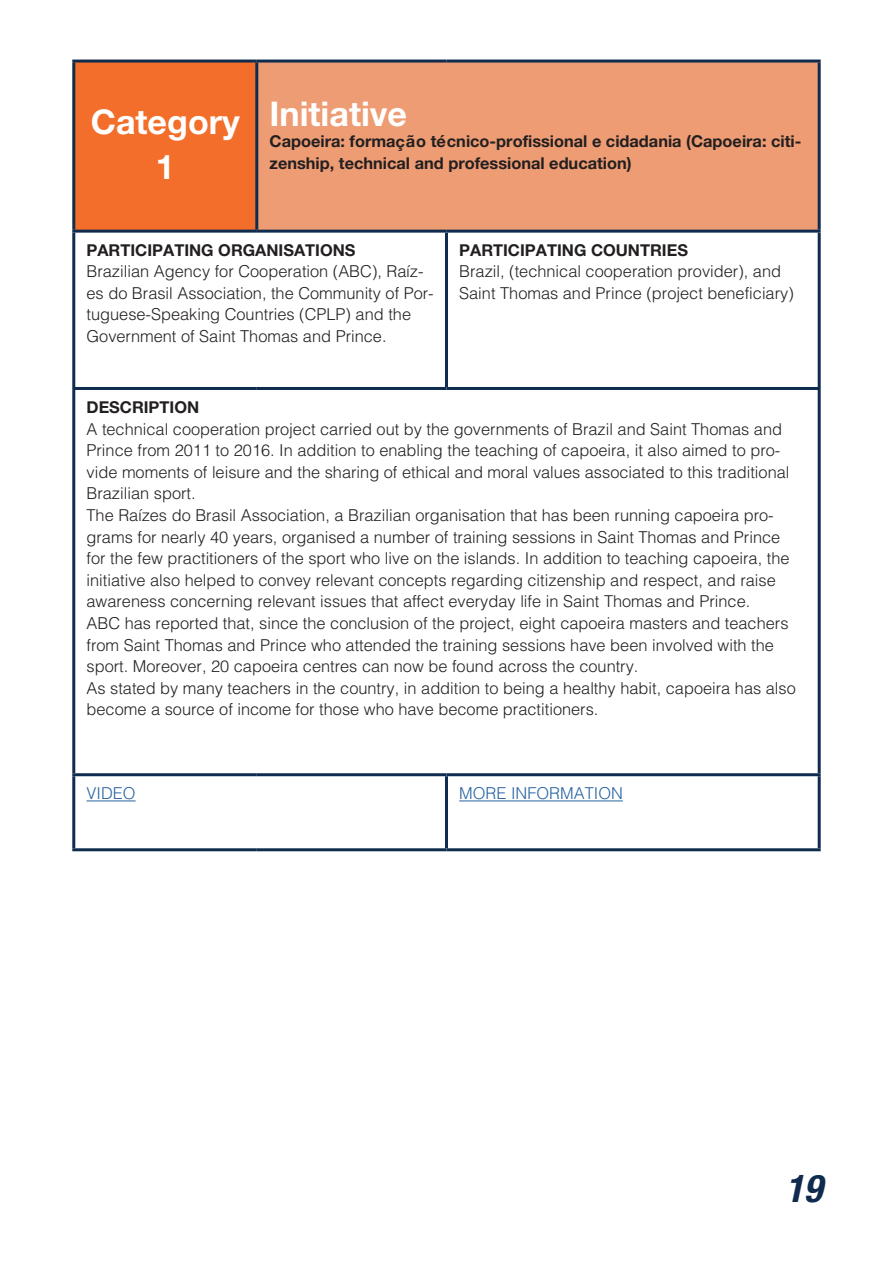
<style>
.page{position:relative;width:893px;height:1263px;background:#fff}
.page>*{position:absolute;margin:0;border:0;box-sizing:border-box;transform-origin:0 0}
.t1{font:italic 700 condensed 42px "Helvetica Cyrillic Pro";color:#0f2c4f}
.t2{font:700 37.5px/45px "Helvetica Cyrillic Pro";color:#fff;text-align:center}
.t3{font:300 18px/21.6px "Helvetica Cyrillic Pro";color:#231f20}
.t4{font:700 18px/21.6px "Helvetica Cyrillic Pro";color:#231f20}
.t5{font:300 18px "Helvetica Cyrillic Pro";color:#2763a1}
</style>
<div class="page">
<div style="left:74px;top:61px;width:183px;height:170px;background:#f36e2a"></div>
<div style="left:257px;top:61px;width:562px;height:170px;background:#ed9c73"></div>
<hr style="left:72px;top:60px;width:185px;height:3px;background:#0f2c4f">
<hr style="left:72px;top:63px;width:3px;height:167px;background:#0f2c4f">
<hr style="left:72px;top:230px;width:185px;height:3px;background:#0f2c4f">
<hr style="left:72px;top:233px;width:3px;height:154px;background:#0f2c4f">
<hr style="left:445px;top:233px;width:3px;height:154px;background:#0f2c4f">
<hr style="left:818px;top:233px;width:3px;height:154px;background:#0f2c4f">
<hr style="left:72px;top:387px;width:185px;height:3px;background:#0f2c4f">
<hr style="left:72px;top:390px;width:3px;height:383px;background:#0f2c4f">
<hr style="left:257px;top:387px;width:189px;height:3px;background:#0f2c4f">
<hr style="left:446px;top:387px;width:375px;height:3px;background:#0f2c4f">
<hr style="left:818px;top:390px;width:3px;height:383px;background:#0f2c4f">
<hr style="left:72px;top:773px;width:185px;height:3px;background:#0f2c4f">
<hr style="left:72px;top:776px;width:3px;height:72px;background:#0f2c4f">
<hr style="left:257px;top:773px;width:189px;height:3px;background:#0f2c4f">
<hr style="left:446px;top:773px;width:375px;height:3px;background:#0f2c4f">
<hr style="left:445px;top:776px;width:3px;height:72px;background:#0f2c4f">
<hr style="left:818px;top:776px;width:3px;height:72px;background:#0f2c4f">
<hr style="left:72px;top:848px;width:185px;height:3px;background:#0f2c4f">
<hr style="left:257px;top:848px;width:189px;height:3px;background:#0f2c4f">
<hr style="left:446px;top:848px;width:375px;height:3px;background:#0f2c4f">
<hr style="left:257px;top:60px;width:189px;height:3px;background:#0f2c4f">
<hr style="left:255px;top:63px;width:3px;height:167px;background:#0f2c4f">
<hr style="left:446px;top:60px;width:375px;height:3px;background:#0f2c4f">
<hr style="left:818px;top:63px;width:3px;height:167px;background:#0f2c4f">
<hr style="left:257px;top:230px;width:189px;height:3px;background:#0f2c4f">
<hr style="left:446px;top:230px;width:375px;height:3px;background:#0f2c4f">
<hr style="left:87px;top:800px;width:49px;height:1px;background:#2763a1">
<hr style="left:459px;top:800px;width:164px;height:1px;background:#2763a1">
<h2 class="t2" style="left:91px;top:97px;width:151px">Category<br>1</h2>
<h2 class="t2" style="left:270px;top:89px;width:139px">Initiative</h2>
<p class="t4" style="left:270px;top:130px;width:533px">Capoeira: formação técnico-profissional e cidadania (Capoeira: citi&shy;zenship, technical and professional education)</p>
<p class="t4" style="left:87px;top:238px;width:270px">PARTICIPATING ORGANISATIONS</p>
<p class="t3" style="left:87px;top:260px;width:349px">Brazilian Agency for Cooperation (ABC), Raíz&shy;es do Brasil Association, the Community of Por&shy;tuguese-Speaking Countries (CPLP) and the Government of Saint Thomas and Prince.</p>
<p class="t4" style="left:459px;top:238px;width:230px">PARTICIPATING COUNTRIES</p>
<p class="t3" style="left:459px;top:260px;width:336px">Brazil, (technical cooperation provider), and<br>Saint Thomas and Prince (project beneficiary)</p>
<p class="t4" style="left:87px;top:395px;width:114px">DESCRIPTION</p>
<p class="t3" style="left:87px;top:417px;width:711px">A technical cooperation project carried out by the governments of Brazil and Saint Thomas and Prince from 2011 to 2016. In addition to enabling the teaching of capoeira, it also aimed to pro&shy;vide moments of leisure and the sharing of ethical and moral values associated to this traditional Brazilian sport.<br>The Raízes do Brasil Association, a Brazilian organisation that has been running capoeira pro&shy;grams for nearly 40 years, organised a number of training sessions in Saint Thomas and Prince for the few practitioners of the sport who live on the islands. In addition to teaching capoeira, the initiative also helped to convey relevant concepts regarding citizenship and respect, and raise awareness concerning relevant issues that affect everyday life in Saint Thomas and Prince.<br>ABC has reported that, since the conclusion of the project, eight capoeira masters and teachers from Saint Thomas and Prince who attended the training sessions have been involved with the sport. Moreover, 20 capoeira centres can now be found across the country.<br>As stated by many teachers in the country, in addition to being a healthy habit, capoeira has also become a source of income for those who have become practitioners.</p>
<p class="t5" style="left:87px;top:782px;width:51px">VIDEO</p>
<p class="t5" style="left:459px;top:782px;width:165px">MORE INFORMATION</p>
<h1 class="t1" style="left:787px;top:1150px;width:38px">19</h1>
</div>
